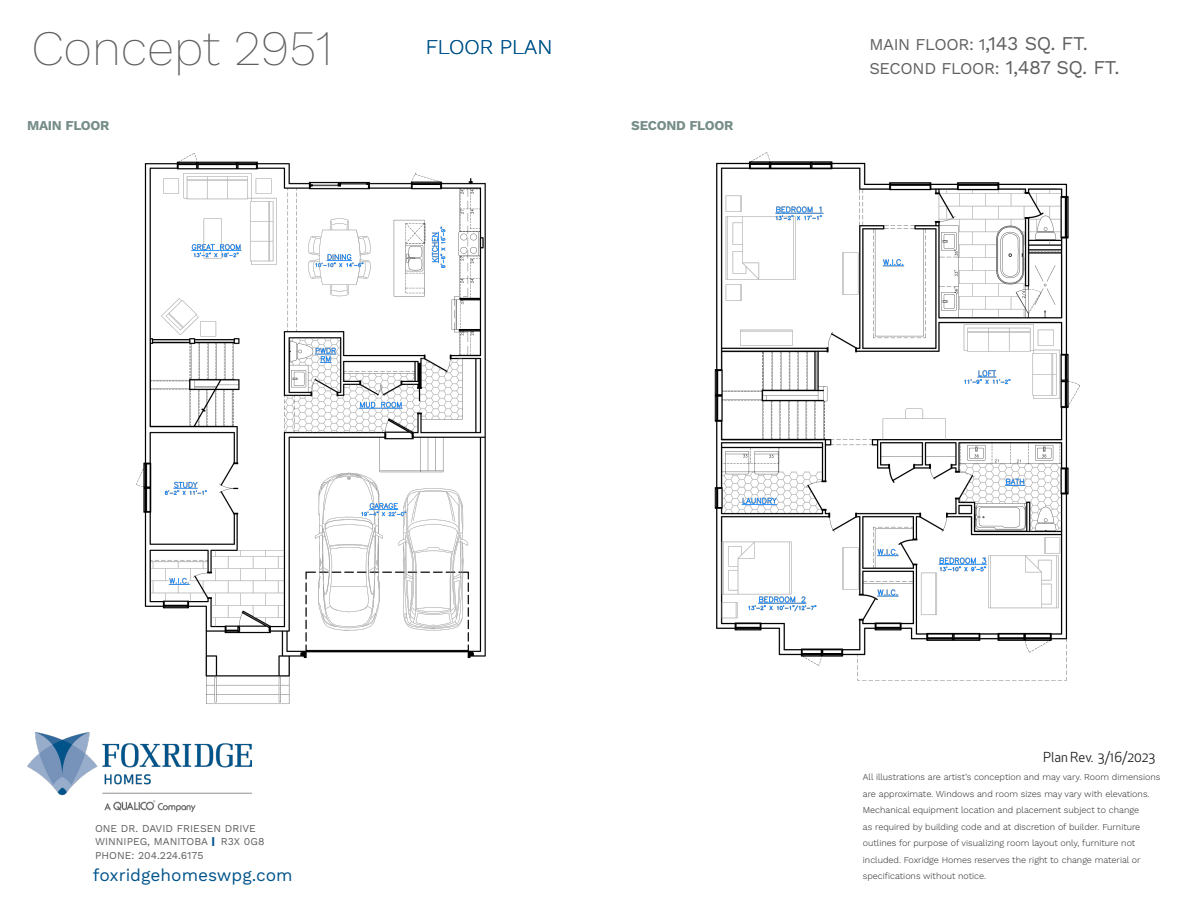
<style>
.page{position:relative;width:1188px;height:918px;background:#fff}
.page>*{position:absolute;margin:0;border:0;box-sizing:border-box;transform-origin:0 0}
.PAGE_2_-_Concept_Name_-_Grey{font:200 49.5px "Work Sans";color:#5f5f62}
.PAGE_2_-_FLOOR_PLAN_HEADING{font:300 21px "Work Sans";color:#00548b}
.t1{font:17.25px "Work Sans";color:#00548b}
.PAGE_2_-_Sq_Ft_Breakdown{font:16.5px "Work Sans";letter-spacing:-.02em;color:#5f5f62}
.PAGE_2_-_FLOOR_PLAN_LABELS_-_Teal{font:700 13.5px "Work Sans";letter-spacing:-.02em;color:#768d88}
.t2{font:13.5px "Apex New";color:#231f20}
.PAGE_2_-_FOXRIDGE_CONTACT_INFO{font:10.5px/13.8px "Work Sans";color:#5f5f62}
.t3{font:300 9px/16.5px "Work Sans";color:#231f20}
.s1{font-size:19.5px}
.s2{font-weight:800;color:#00548b}
</style>
<div class="page">
<img style="left:27px;top:732px;width:224px;height:79px">
<img style="left:136px;top:153px;width:350px;height:551px">
<img style="left:714px;top:152px;width:366px;height:529px">
<p class="PAGE_2_-_Concept_Name_-_Grey" style="left:32px;top:19px;width:302px">Concept 2951</p>
<p class="PAGE_2_-_Sq_Ft_Breakdown" style="left:869px;top:35px;width:220px">MAIN FLOOR: 1<span class="s1">,143 SQ. FT.</span></p>
<p class="PAGE_2_-_FLOOR_PLAN_HEADING" style="left:426px;top:35px;width:128px">FLOOR PLAN</p>
<p class="PAGE_2_-_Sq_Ft_Breakdown" style="left:869px;top:59px;width:252px">SECOND FLOOR: <span class="s1">1,487 SQ. FT.</span></p>
<p class="PAGE_2_-_FLOOR_PLAN_LABELS_-_Teal" style="left:27px;top:118px;width:84px">MAIN FLOOR</p>
<p class="PAGE_2_-_FLOOR_PLAN_LABELS_-_Teal" style="left:631px;top:118px;width:104px">SECOND FLOOR</p>
<p class="PAGE_2_-_FOXRIDGE_CONTACT_INFO" style="left:95px;top:822px;width:171px">ONE DR. DAVID FRIESEN DRIVE<br>WINNIPEG, MANITOBA <span class="s2">|</span> R3X 0G8<br>PHONE: 204.224.6175</p>
<p class="t1" style="left:93px;top:865px;width:201px">foxridgehomeswpg.com</p>
<p class="t2" style="left:1043px;top:748px;width:114px">Plan Rev. 3/16/2023</p>
<p class="t3" style="left:863px;top:769px;width:299px">All illustrations are artist’s conception and may vary. Room dimensions are approximate. Windows and room sizes may vary with elevations.<br>Mechanical equipment location and placement subject to change<br>as required by building code and at discretion of builder. Furniture outlines for purpose of visualizing room layout only, furniture not included. Foxridge Homes reserves the right to change material or specifications without notice.</p>
</div>
